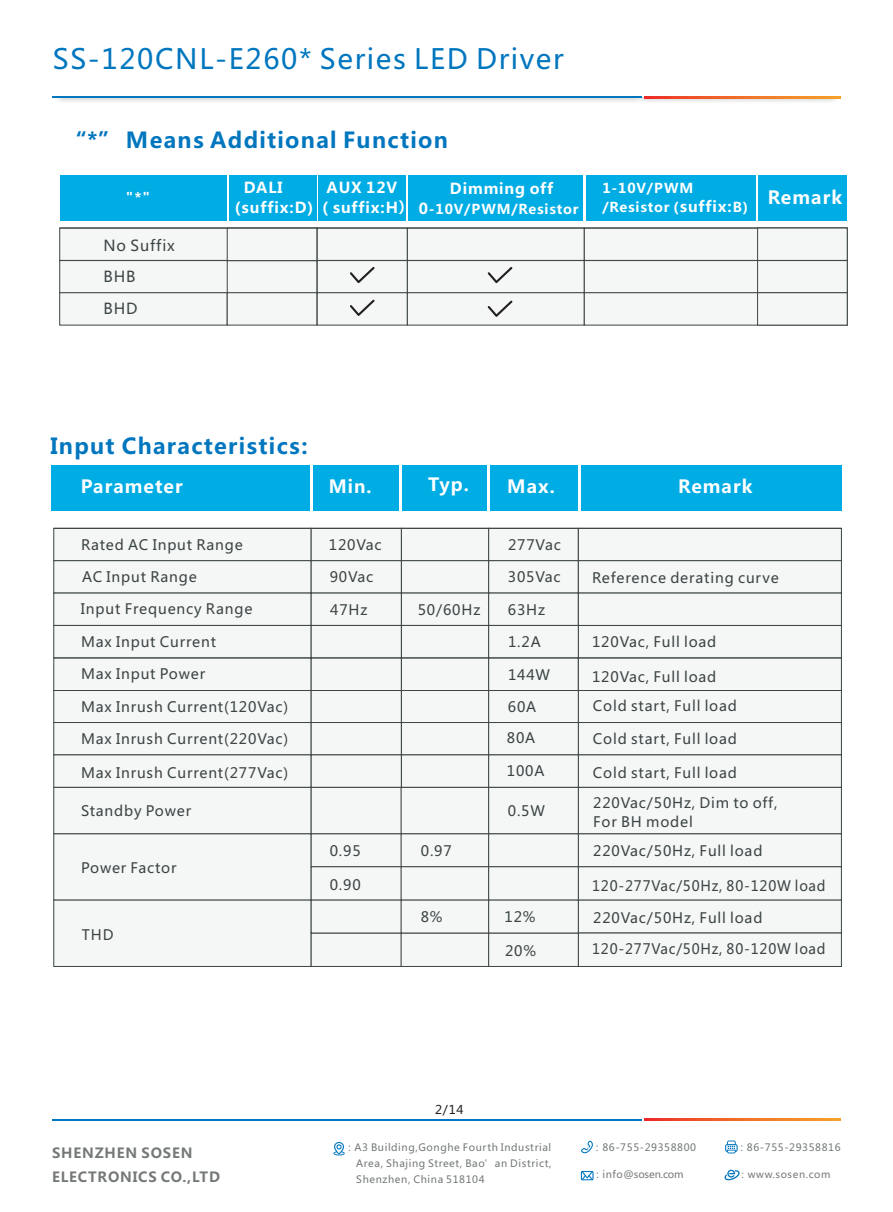
<style>
.page{position:relative;width:893px;height:1212px;background:#fff}
.page>*{position:absolute;margin:0;border:0;box-sizing:border-box;transform-origin:0 0}
.t1{font:27.6px "Microsoft Ya Hei";letter-spacing:.06em;color:#0076bf}
.t2{font:700 21.75px "Microsoft Ya Hei";letter-spacing:.06em;color:#0076bf}
.t3{font:700 18px "Microsoft Ya Hei";letter-spacing:.06em;color:#fff}
.t4{font:700 15px/19.5px "Microsoft Ya Hei";letter-spacing:.06em;color:#fff}
.t5{font:15px "Microsoft Ya Hei";letter-spacing:.06em;color:#3c4444}
.t6{font:700 14.7px "Microsoft Ya Hei";color:#fff}
.t7{font:14.25px/30.6px "Microsoft Ya Hei";letter-spacing:.06em;color:#3c4444}
.t8{font:14.25px "Microsoft Ya Hei";letter-spacing:.06em;color:#3c4444;scale:.95 1}
.t9{font:700 13.8px/24px "Microsoft Ya Hei";letter-spacing:.06em;color:#747879}
.t10{font:700 13.5px/19.4px "Microsoft Ya Hei";letter-spacing:.06em;color:#fff}
.t11{font:12px "Microsoft Ya Hei";color:#231f20}
.t12{font:10.05px/15.9px "Microsoft Ya Hei";letter-spacing:.06em;color:#747879;text-align:justify}
.t13{font:10.05px "Microsoft Ya Hei";letter-spacing:-.015em;color:#747879}
.t14{font:9.9px "Microsoft Ya Hei";letter-spacing:.06em;color:#747879}
.s1{font-size:15px}
.s2{font-family:"Meiryo"}
</style>
<div class="page">
<div style="left:51px;top:465px;width:791px;height:45px;background:#00ace4"></div>
<hr style="left:310px;top:465px;width:2px;height:45px;background:#fff">
<img style="left:58px;top:98px;width:782px;height:4px">
<hr style="left:53px;top:97px;width:589px;height:1px;background:#0076bf">
<svg style="left:644px;top:97px;width:196px;height:1px"></svg>
<div style="left:53px;top:527px;width:789px;height:440px;background:#f5f7f7"></div>
<svg style="left:333px;top:1142px;width:12px;height:13px"></svg>
<svg style="left:581px;top:1140px;width:12px;height:13px"></svg>
<svg style="left:725px;top:1140px;width:13px;height:13px"></svg>
<svg style="left:724px;top:1170px;width:16px;height:10px"></svg>
<svg style="left:581px;top:1171px;width:12px;height:9px"></svg>
<hr style="left:53px;top:1119px;width:589px;height:1px;background:#0076bf">
<svg style="left:644px;top:1119px;width:196px;height:1px"></svg>
<hr style="left:400px;top:465px;width:2px;height:45px;background:#fff">
<hr style="left:487px;top:465px;width:3px;height:45px;background:#fff">
<hr style="left:578px;top:465px;width:2px;height:45px;background:#fff">
<div style="left:60px;top:175px;width:167px;height:45px;background:#00ace4"></div>
<div style="left:319px;top:175px;width:87px;height:45px;background:#00ace4"></div>
<div style="left:408px;top:175px;width:175px;height:45px;background:#00ace4"></div>
<div style="left:759px;top:175px;width:88px;height:45px;background:#00ace4"></div>
<div style="left:229px;top:175px;width:87px;height:45px;background:#00ace4"></div>
<div style="left:586px;top:175px;width:170px;height:45px;background:#00ace4"></div>
<svg style="left:59px;top:227px;width:789px;height:99px"></svg>
<h1 class="t1" style="left:53px;top:47px;width:512px">SS-120CNL-E260* Series LED Driver</h1>
<h2 class="t2" style="left:65px;top:130px;width:384px">“*” Means Additional Function</h2>
<p class="t4" style="left:450px;top:180px;width:105px">Dimming off</p>
<p class="t10" style="left:602px;top:179px;width:241px">1-10V/PWM<br>/Resistor (<span class="s1">suffix:</span>B) <sup>Remark</sup></p>
<p class="t4" style="left:244px;top:179px;width:40px">DALI</p>
<p class="t6" style="left:126px;top:191px;width:26px">"*"</p>
<p class="t4" style="left:235px;top:179px;width:180px;text-indent:92px">AUX 12V (suffix:D) （suffix:H<span class="s2">）</span></p>
<p class="t6" style="left:701px;top:191px;width:32px">备注</p>
<p class="t10" style="left:419px;top:200px;width:161px"><span class="s1">0</span>-10V/PWM/Resistor</p>
<p class="t5" style="left:103px;top:239px;width:73px">No Suffix</p>
<p class="t5" style="left:103px;top:269px;width:34px">BHB</p>
<p class="t5" style="left:103px;top:302px;width:36px">BHD</p>
<h2 class="t2" style="left:50px;top:437px;width:259px">Input Characteristics:</h2>
<p class="t3" style="left:81px;top:478px;width:103px">Parameter</p>
<p class="t3" style="left:329px;top:478px;width:44px">Min.</p>
<p class="t3" style="left:428px;top:476px;width:43px">Typ.</p>
<p class="t3" style="left:507px;top:478px;width:49px">Max.</p>
<p class="t3" style="left:678px;top:478px;width:76px">Remark</p>
<p class="t7" style="left:81px;top:530px;width:163px">Rated AC Input Range</p>
<p class="t7" style="left:82px;top:563px;width:116px">AC Input Range</p>
<p class="t7" style="left:81px;top:595px;width:173px">Input Frequency Range</p>
<p class="t7" style="left:81px;top:627px;width:136px">Max Input Current</p>
<p class="t7" style="left:81px;top:660px;width:125px">Max Input Power</p>
<p class="t7" style="left:81px;top:692px;width:209px">Max Inrush Current(120Vac)</p>
<p class="t7" style="left:81px;top:725px;width:209px">Max Inrush Current(220Vac)</p>
<p class="t7" style="left:81px;top:758px;width:209px">Max Inrush Current(277Vac)</p>
<p class="t7" style="left:81px;top:797px;width:112px">Standby Power</p>
<p class="t7" style="left:81px;top:854px;width:97px">Power Factor</p>
<p class="t7" style="left:82px;top:920px;width:33px">THD</p>
<p class="t7" style="left:329px;top:531px;width:54px">120Vac</p>
<p class="t7" style="left:330px;top:563px;width:45px">90Vac</p>
<p class="t7" style="left:330px;top:595px;width:39px">47Hz</p>
<p class="t7" style="left:330px;top:836px;width:33px">0.95</p>
<p class="t7" style="left:330px;top:870px;width:33px">0.90</p>
<p class="t7" style="left:418px;top:595px;width:64px">50/60Hz</p>
<p class="t7" style="left:421px;top:836px;width:33px">0.97</p>
<p class="t7" style="left:421px;top:902px;width:23px">8%</p>
<p class="t7" style="left:508px;top:531px;width:54px">277Vac</p>
<p class="t7" style="left:508px;top:563px;width:54px">305Vac</p>
<p class="t7" style="left:508px;top:595px;width:39px">63Hz</p>
<p class="t7" style="left:508px;top:628px;width:34px">1.2A</p>
<p class="t7" style="left:508px;top:660px;width:44px">144W</p>
<p class="t7" style="left:508px;top:692px;width:30px">60A</p>
<p class="t7" style="left:507px;top:724px;width:30px">80A</p>
<p class="t7" style="left:507px;top:756px;width:39px">100A</p>
<p class="t7" style="left:508px;top:796px;width:39px">0.5W</p>
<p class="t7" style="left:505px;top:902px;width:33px">12%</p>
<p class="t7" style="left:505px;top:936px;width:33px">20%</p>
<p class="t7" style="left:592px;top:564px;width:188px">Reference derating curve</p>
<p class="t7" style="left:592px;top:627px;width:126px">120Vac, Full load</p>
<p class="t7" style="left:592px;top:662px;width:126px">120Vac, Full load</p>
<p class="t7" style="left:593px;top:692px;width:145px">Cold start, Full load</p>
<p class="t7" style="left:593px;top:724px;width:145px">Cold start, Full load</p>
<p class="t7" style="left:593px;top:758px;width:186px">Cold start, Full load<br>220Vac/50Hz, Dim to off,</p>
<p class="t7" style="left:593px;top:808px;width:171px;line-height:29.4px">For BH model<br>220Vac/50Hz, Full load</p>
<p class="t8" style="left:592px;top:879px;width:247px">120-277Vac/50Hz, 80-120W load</p>
<p class="t7" style="left:593px;top:903px;width:171px">220Vac/50Hz, Full load</p>
<p class="t8" style="left:592px;top:942px;width:247px">120-277Vac/50Hz, 80-120W load</p>
<p class="t9" style="left:52px;top:1142px;width:169px">SHENZHEN SOSEN<br>ELECTRONICS CO.,LTD</p>
<p class="t11" style="left:435px;top:1104px;width:30px">2/14</p>
<p class="t12" style="left:356px;top:1140px;width:197px;text-indent:-12px">：A3 Building,Gonghe Fourth Industrial Area, Shajing Street, Bao’an District, Shenzhen, China 518104</p>
<p class="t12" style="left:592px;top:1140px;width:105px">：86-755-29358800</p>
<p class="t12" style="left:737px;top:1140px;width:105px">：86-755-29358816</p>
<p class="t13" style="left:592px;top:1170px;width:93px">：info@sosen.com</p>
<p class="t14" style="left:738px;top:1170px;width:94px">：www.sosen.com</p>
</div>
